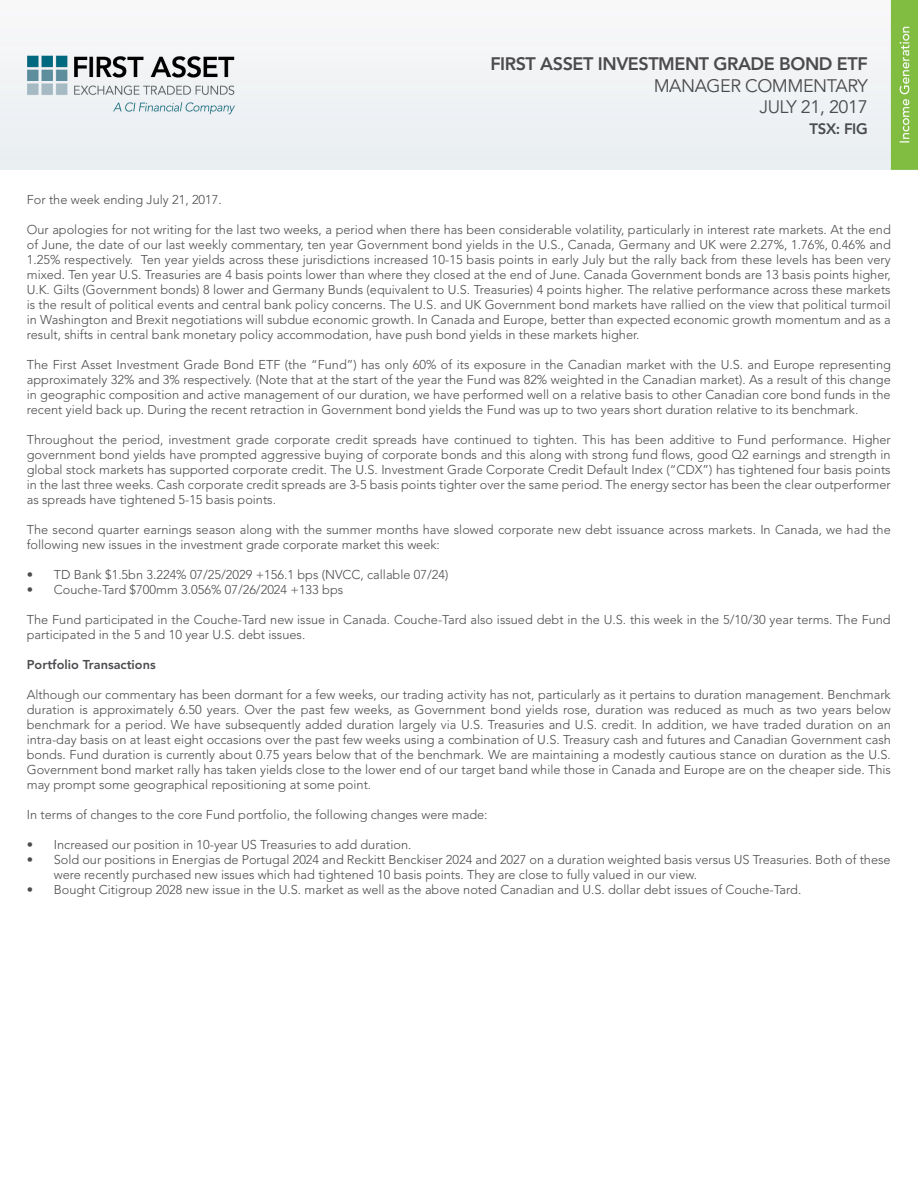
<style>
.page{position:relative;width:918px;height:1188px;background:#fff}
.page>*{position:absolute;margin:0;border:0;box-sizing:border-box;transform-origin:0 0}
.t1{font:800 18px "Avenir LT Std";letter-spacing:-.025em;color:#4b4a4d}
.t2{font:18px "Avenir LT Std";letter-spacing:-.025em;color:#4b4a4d}
.t3{font:18px "Avenir LT Std";letter-spacing:-.025em;color:#4b4c4f}
.t4{font:800 15px "Avenir LT Std";letter-spacing:-.025em;color:#4b4a4d}
.t5{font:300 12.75px/15px "Avenir LT Std";color:#4b4c4f;text-align:justify}
.t6{font:800 12.75px "Avenir LT Std";color:#4b4c4f}
.s1{color:#4b4a4d}
</style>
<div class="page">
<img style="left:0;top:0;width:918px;height:169px">
<p class="t1" style="left:490px;top:53px;width:379px">FIRST ASSET INVESTMENT GRADE BOND ETF</p>
<p class="t2" style="left:654px;top:75px;width:216px">MANAGER COMMENTARY</p>
<p class="t3" style="left:759px;top:97px;width:110px">JULY 21, <span class="s1">2017</span></p>
<p class="t4" style="left:810px;top:120px;width:60px">TSX: FIG</p>
<p class="t5" style="left:27px;top:192px;width:197px">For the week ending July 21, 2017.</p>
<p class="t5" style="left:27px;top:222px;width:866px">Our apologies for not writing for the last two weeks, a period when there has been considerable volatility, particularly in interest rate markets. At the end of June, the date of our last weekly commentary, ten year Government bond yields in the U.S., Canada, Germany and UK were 2.27%, 1.76%, 0.46% and 1.25% respectively. Ten year yields across these jurisdictions increased 10-15 basis points in early July but the rally back from these levels has been very mixed. Ten year U.S. Treasuries are 4 basis points lower than where they closed at the end of June. Canada Government bonds are 13 basis points higher, U.K. Gilts (Government bonds) 8 lower and Germany Bunds (equivalent to U.S. Treasuries) 4 points higher. The relative performance across these markets is the result of political events and central bank policy concerns. The U.S. and UK Government bond markets have rallied on the view that political turmoil in Washington and Brexit negotiations will subdue economic growth. In Canada and Europe, better than expected economic growth momentum and as a result, shifts in central bank monetary policy accommodation, have push bond yields in these markets higher.</p>
<p class="t5" style="left:27px;top:357px;width:866px">The First Asset Investment Grade Bond ETF (the “Fund”) has only 60% of its exposure in the Canadian market with the U.S. and Europe representing approximately 32% and 3% respectively. (Note that at the start of the year the Fund was 82% weighted in the Canadian market). As a result of this change in geographic composition and active management of our duration, we have performed well on a relative basis to other Canadian core bond funds in the recent yield back up. During the recent retraction in Government bond yields the Fund was up to two years short duration relative to its benchmark.</p>
<p class="t5" style="left:27px;top:432px;width:866px">Throughout the period, investment grade corporate credit spreads have continued to tighten. This has been additive to Fund performance. Higher government bond yields have prompted aggressive buying of corporate bonds and this along with strong fund flows, good Q2 earnings and strength in global stock markets has supported corporate credit. The U.S. Investment Grade Corporate Credit Default Index (“CDX”) has tightened four basis points in the last three weeks. Cash corporate credit spreads are 3-5 basis points tighter over the same period. The energy sector has been the clear outperformer as spreads have tightened 5-15 basis points.</p>
<p class="t5" style="left:27px;top:522px;width:866px">The second quarter earnings season along with the summer months have slowed corporate new debt issuance across markets. In Canada, we had the following new issues in the investment grade corporate market this week:</p>
<p class="t5" style="left:27px;top:567px;width:423px">• TD Bank $1.5bn 3.224% 07/25/2029 +156.1 bps (NVCC, callable 07/24)</p>
<p class="t5" style="left:27px;top:582px;width:318px">• Couche-Tard $700mm 3.056% 07/26/2024 +133 bps</p>
<p class="t5" style="left:27px;top:612px;width:865px">The Fund participated in the Couche-Tard new issue in Canada. Couche-Tard also issued debt in the U.S. this week in the 5/10/30 year terms. The Fund participated in the 5 and 10 year U.S. debt issues.</p>
<p class="t6" style="left:27px;top:657px;width:130px">Portfolio Transactions</p>
<p class="t5" style="left:27px;top:687px;width:866px">Although our commentary has been dormant for a few weeks, our trading activity has not, particularly as it pertains to duration management. Benchmark duration is approximately 6.50 years. Over the past few weeks, as Government bond yields rose, duration was reduced as much as two years below benchmark for a period. We have subsequently added duration largely via U.S. Treasuries and U.S. credit. In addition, we have traded duration on an intra-day basis on at least eight occasions over the past few weeks using a combination of U.S. Treasury cash and futures and Canadian Government cash bonds. Fund duration is currently about 0.75 years below that of the benchmark. We are maintaining a modestly cautious stance on duration as the U.S.<br>Government bond market rally has taken yields close to the lower end of our target band while those in Canada and Europe are on the cheaper side. This may prompt some geographical repositioning at some point.</p>
<p class="t5" style="left:27px;top:807px;width:462px">In terms of changes to the core Fund portfolio, the following changes were made:</p>
<p class="t5" style="left:27px;top:837px;width:386px">• Increased our position in 10-year US Treasuries to add duration.</p>
<p class="t5" style="left:54px;top:852px;width:838px;text-indent:-27px">• Sold our positions in Energias de Portugal 2024 and Reckitt Benckiser 2024 and 2027 on a duration weighted basis versus US Treasuries. Both of these were recently purchased new issues which had tightened 10 basis points. They are close to fully valued in our view.</p>
<p class="t5" style="left:27px;top:882px;width:776px">• Bought Citigroup 2028 new issue in the U.S. market as well as the above noted Canadian and U.S. dollar debt issues of Couche-Tard.</p>
</div>
